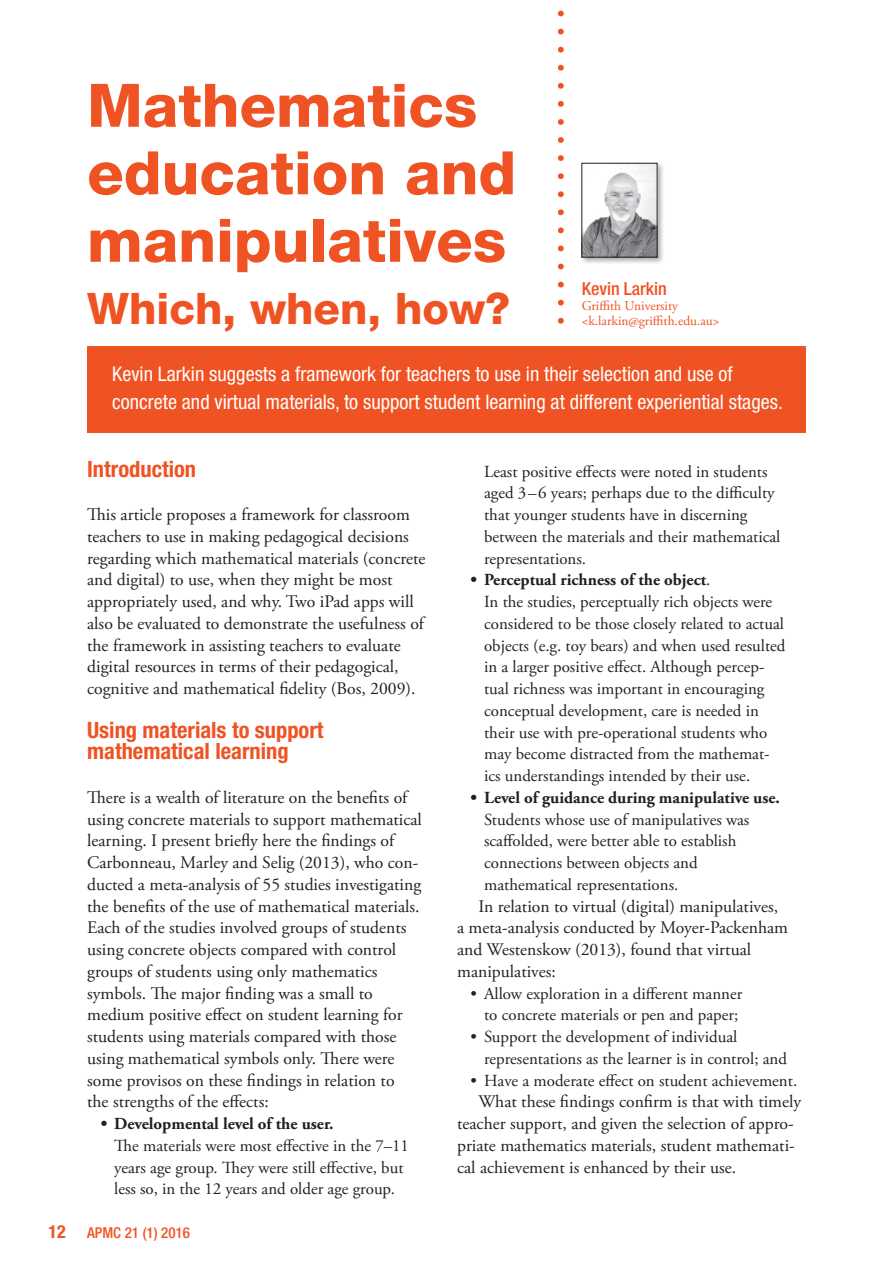
<style>
.page{position:relative;width:893px;height:1263px;background:#fff}
.page>*{position:absolute;margin:0;border:0;box-sizing:border-box;transform-origin:0 0}
.t1{font:800 60px/67.5px "Helvetica Neue";color:#f05323}
.t2{font:800 43.5px "Helvetica Neue";color:#f05323}
.t3{font:700 condensed 22.5px/21.8px "Helvetica Neue";color:#f05323}
.t4{font:condensed 20.25px/28.5px "Helvetica Neue";color:#fff}
.t5{font:500 condensed 18px "Helvetica Neue";color:#f05323}
.t6{font:17.7px/21.8px "Adobe Garamond Pro";color:#231f20}
.t7{font:16.8px/21.8px "Adobe Garamond Pro";color:#231f20}
.t8{font:700 16.8px "Adobe Garamond Pro";color:#231f20}
.t9{font:500 condensed 15px "Helvetica Neue";color:#f05323}
.t10{font:13.5px/15px "Adobe Garamond Pro";color:#f05323}
.s1{font-weight:700;font-size:18px}
.s2{font-weight:700}
</style>
<div class="page">
<svg style="left:558px;top:11px;width:6px;height:5px"></svg>
<svg style="left:558px;top:29px;width:6px;height:5px"></svg>
<svg style="left:558px;top:47px;width:6px;height:6px"></svg>
<svg style="left:558px;top:65px;width:6px;height:6px"></svg>
<svg style="left:558px;top:83px;width:6px;height:6px"></svg>
<svg style="left:558px;top:101px;width:6px;height:6px"></svg>
<svg style="left:558px;top:119px;width:6px;height:6px"></svg>
<svg style="left:558px;top:137px;width:6px;height:6px"></svg>
<svg style="left:558px;top:155px;width:6px;height:6px"></svg>
<svg style="left:558px;top:173px;width:6px;height:6px"></svg>
<svg style="left:558px;top:191px;width:6px;height:6px"></svg>
<svg style="left:558px;top:209px;width:6px;height:6px"></svg>
<svg style="left:558px;top:227px;width:6px;height:6px"></svg>
<svg style="left:558px;top:246px;width:6px;height:5px"></svg>
<svg style="left:558px;top:264px;width:6px;height:5px"></svg>
<svg style="left:558px;top:282px;width:6px;height:5px"></svg>
<svg style="left:558px;top:300px;width:6px;height:6px"></svg>
<svg style="left:558px;top:318px;width:6px;height:6px"></svg>
<div style="left:87px;top:347px;width:719px;height:86px;background:#f05323"></div>
<div style="left:580px;top:161px;width:85px;height:104px;background:#231f20;opacity:.35"></div>
<img style="left:584px;top:165px;width:71px;height:90px">
<h1 class="t1" style="left:87px;top:71px;width:431px">Mathematics education and manipulatives</h1>
<p class="t5" style="left:582px;top:278px;width:87px">Kevin Larkin</p>
<p class="t10" style="left:582px;top:299px;width:139px">Griffith University &lt;k.larkin@griffith.edu.au&gt;</p>
<p class="t4" style="left:112px;top:359px;width:672px">Kevin Larkin suggests a framework for teachers to use in their selection and use of concrete and virtual materials, to support student learning at different experiential stages.</p>
<h2 class="t2" style="left:87px;top:283px;width:425px">Which, when, how?</h2>
<p class="t3" style="left:87px;top:457px;width:111px">Introduction</p>
<p class="t6" style="left:87px;top:504px;width:340px">This article proposes a framework for classroom teachers to use in making pedagogical decisions regarding which mathematical materials (concrete and digital) to use, when they might be most appropriately used, and why. Two iPad apps will also be evaluated to demonstrate the usefulness of the framework in assisting teachers to evaluate digital resources in terms of their pedagogical, cognitive and mathematical fidelity (Bos, 2009).</p>
<p class="t3" style="left:87px;top:718px;width:238px">Using materials to support mathematical learning</p>
<p class="t6" style="left:87px;top:787px;width:336px">There is a wealth of literature on the benefits of using concrete materials to support mathematical learning. I present briefly here the findings of Carbonneau, Marley and Selig (2013), who con&shy;ducted a meta-analysis of 55 studies investigating the benefits of the use of mathematical materials.<br>Each of the studies involved groups of students using concrete objects compared with control groups of students using only mathematics symbols. The major finding was a small to medium positive effect on student learning for students using materials compared with those using mathematical symbols only. There were some provisos on these findings in relation to<br>the strengths of the effects:</p>
<p class="t8" style="left:101px;top:1114px;width:234px">• Developmental level of the user.</p>
<p class="t7" style="left:114px;top:1135px;width:296px">The materials were most effective in the 7–11 years age group. They were still effective, but less so, in the 12 years and older age group.</p>
<p class="t9" style="left:49px;top:1224px;width:143px"><span class="s1">12</span> APMC 21 (1) 2016</p>
<p class="t7" style="left:484px;top:461px;width:298px">Least positive effects were noted in students aged 3–6 years; perhaps due to the difficulty that younger students have in discerning between the materials and their mathematical representations.</p>
<p class="t7" style="left:484px;top:570px;width:303px;text-indent:-14px"><span class="s2">• Perceptual richness of the object</span>.<br>In the studies, perceptually rich objects were considered to be those closely related to actual objects (e.g. toy bears) and when used resulted in a larger positive effect. Although percep&shy;tual richness was important in encouraging conceptual development, care is needed in their use with pre-operational students who may become distracted from the mathemat&shy;ics understandings intended by their use.</p>
<p class="t8" style="left:471px;top:788px;width:311px">• Level of guidance during manipulative use.</p>
<p class="t7" style="left:484px;top:809px;width:267px">Students whose use of manipulatives was scaffolded, were better able to establish connections between objects and mathematical representations.</p>
<p class="t6" style="left:457px;top:896px;width:332px;text-indent:21px">In relation to virtual (digital) manipulatives, a meta-analysis conducted by Moyer-Packenham and Westenskow (2013), found that virtual manipulatives:</p>
<p class="t7" style="left:471px;top:983px;width:273px;text-align:center">• Allow exploration in a different manner to concrete materials or pen and paper;</p>
<p class="t7" style="left:484px;top:1026px;width:304px;text-indent:-14px">• Support the development of individual representations as the learner is in control; and</p>
<p class="t7" style="left:471px;top:1070px;width:328px">• Have a moderate effect on student achievement.</p>
<p class="t6" style="left:457px;top:1091px;width:346px;text-indent:21px">What these findings confirm is that with timely teacher support, and given the selection of appro&shy;priate mathematics materials, student mathemati&shy;cal achievement is enhanced by their use.</p>
</div>
